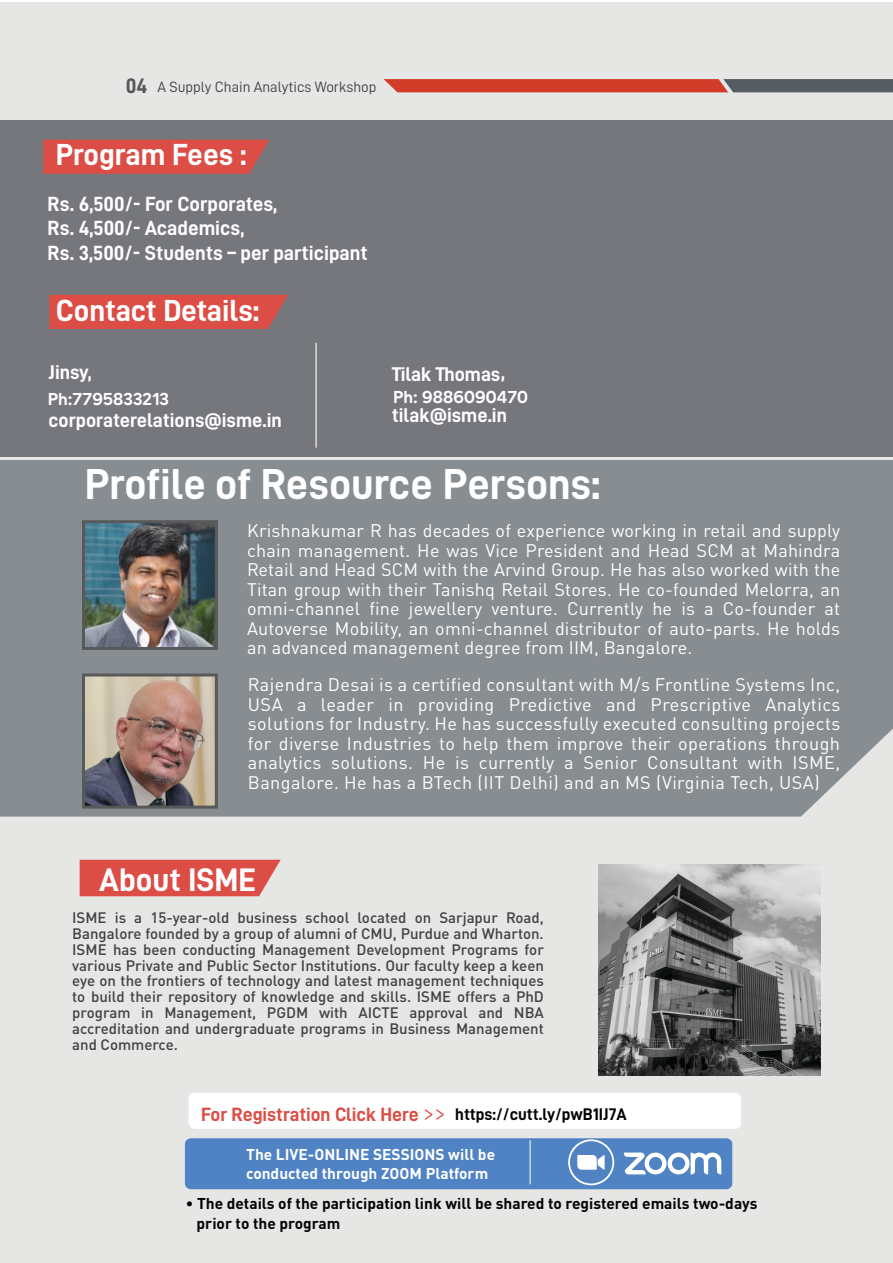
<style>
.page{position:relative;width:893px;height:1263px;background:#fff}
.page>*{position:absolute;margin:0;border:0;box-sizing:border-box;transform-origin:0 0}
.t1{font:43.5px "D DIN Bold";color:#fff}
.t2{font:32.7px "D DIN Bold";color:#fff}
.t3{font:30.6px "D DIN Bold";color:#fff}
.t4{font:20.55px/24.6px "D DIN Bold";color:#fff}
.t5{font:19.95px/41.5px "D DIN Bold";color:#fff}
.t6{font:19.35px "D DIN Bold";color:#dc4d46}
.t7{font:18px/19.5px "DIN Pro";letter-spacing:.01em;color:#fff;text-align:justify}
.t8{font:600 16.5px "Oceanwide";letter-spacing:.01em;color:#fff}
.t9{font:700 15.45px/19.4px "DIN Pro";color:#020304}
.t10{font:700 15.45px/19.4px "DIN Pro";color:#fff}
.t11{font:500 15px/15.8px "DIN Pro";color:#414142;text-align:justify}
.t12{font:15px "D DIN";color:#414142}
.s1{font-family:"D DIN Bold";font-size:21px;color:#565757}
.s2{font-family:"Source Code Variable"}
.s3{font-size:16.95px;color:#020304}
</style>
<div class="page">
<div style="left:0;top:2px;width:893px;height:1261px;background:#e6e6e5"></div>
<div style="left:0;top:121px;width:893px;height:336px;background:#76777d"></div>
<hr style="left:315px;top:343px;width:2px;height:105px;background:#fff">
<svg style="left:384px;top:79px;width:509px;height:13px"></svg>
<svg style="left:43px;top:140px;width:226px;height:34px"></svg>
<div style="left:49px;top:295px;width:239px;height:34px;background:#dc4d46"></div>
<div style="left:185px;top:1138px;width:547px;height:51px;background:#5083c3;border-radius:6px"></div>
<div style="left:189px;top:1093px;width:552px;height:36px;background:#fff;border-radius:6px"></div>
<svg style="left:624px;top:1152px;width:97px;height:22px"></svg>
<svg style="left:568px;top:1139px;width:47px;height:47px"></svg>
<hr style="left:530px;top:1140px;width:1px;height:44px;background:#fff">
<div style="left:0;top:460px;width:893px;height:356px;background:#888d91"></div>
<img style="left:86px;top:524px;width:128px;height:122px">
<div style="left:82px;top:520px;width:136px;height:130px;border:3px solid #58595b"></div>
<img style="left:86px;top:677px;width:128px;height:128px">
<div style="left:82px;top:673px;width:136px;height:136px;border:3px solid #58595b"></div>
<img style="left:598px;top:864px;width:223px;height:211px">
<div style="left:80px;top:860px;width:201px;height:36px;background:#dc4d46"></div>
<p class="t12" style="left:126px;top:79px;width:252px"><span class="s1">04</span> A Supply Chain Analytics Workshop</p>
<h3 class="t3" style="left:56px;top:137px;width:192px">Program Fees :</h3>
<p class="t4" style="left:48px;top:191px;width:322px">Rs. 6,500/- For Corporates,<br>Rs. 4,500/- Academics,<br>Rs. 3,500/- Students – per participant</p>
<h3 class="t3" style="left:56px;top:294px;width:205px">Contact Details:</h3>
<p class="t5" style="left:48px;top:351px;width:45px">Jinsy,</p>
<p class="t5" style="left:48px;top:399px;width:235px">corporaterelations@isme.in</p>
<p class="t5" style="left:392px;top:353px;width:117px">Tilak Thomas, tilak@isme.in</p>
<p class="t8" style="left:48px;top:387px;width:122px">Ph:7795833213</p>
<p class="t8" style="left:393px;top:385px;width:136px">Ph: 9886090470</p>
<h1 class="t1" style="left:85px;top:460px;width:517px">Profile of Resource Persons:</h1>
<p class="t7" style="left:247px;top:519px;width:595px">Krishnakumar R has decades of experience working in retail and supply chain management. He was Vice President and Head SCM at Mahindra Retail and Head SCM with the Arvind Group. He has also worked with the Titan group with their Tanishq Retail Stores. He co-founded Melorra, an omni-channel fine jewellery venture. Currently he is a Co-founder at Autoverse Mobility, an omni-channel distributor of auto-parts. He holds an advanced management degree from IIM, Bangalore.</p>
<p class="t7" style="left:248px;top:673px;width:594px">Rajendra Desai is a certified consultant with M/s Frontline Systems Inc, USA a leader in providing Predictive and Prescriptive Analytics solutions for Industry. He has successfully executed consulting projects for diverse Industries to help them improve their operations through analytics solutions. He is currently a Senior Consultant with ISME, Bangalore. He has a BTech (IIT Delhi) and an MS (Virginia Tech, USA)</p>
<h2 class="t2" style="left:99px;top:861px;width:158px">About ISME</h2>
<p class="t11" style="left:72px;top:908px;width:473px">ISME is a 15-year-old business school located on Sarjapur Road, Bangalore founded by a group of alumni of CMU, Purdue and Wharton.<br>ISME has been conducting Management Development Programs for various Private and Public Sector Institutions. Our faculty keep a keen eye on the frontiers of technology and latest management techniques to build their repository of knowledge and skills. ISME offers a PhD program in Management, PGDM with AICTE approval and NBA accreditation and undergraduate programs in Business Management and Commerce.</p>
<p class="t6" style="left:201px;top:1103px;width:427px">For Registration Click Here <span class="s2">&gt;&gt;</span> <span class="s3">https://cutt.ly/pwB1IJ7A</span></p>
<p class="t10" style="left:246px;top:1143px;width:250px">The LIVE-ONLINE SESSIONS will be conducted through ZOOM Platform</p>
<p class="t9" style="left:197px;top:1192px;width:563px;text-indent:-11px">• The details of the participation link will be shared to registered emails two-days prior to the program</p>
</div>
